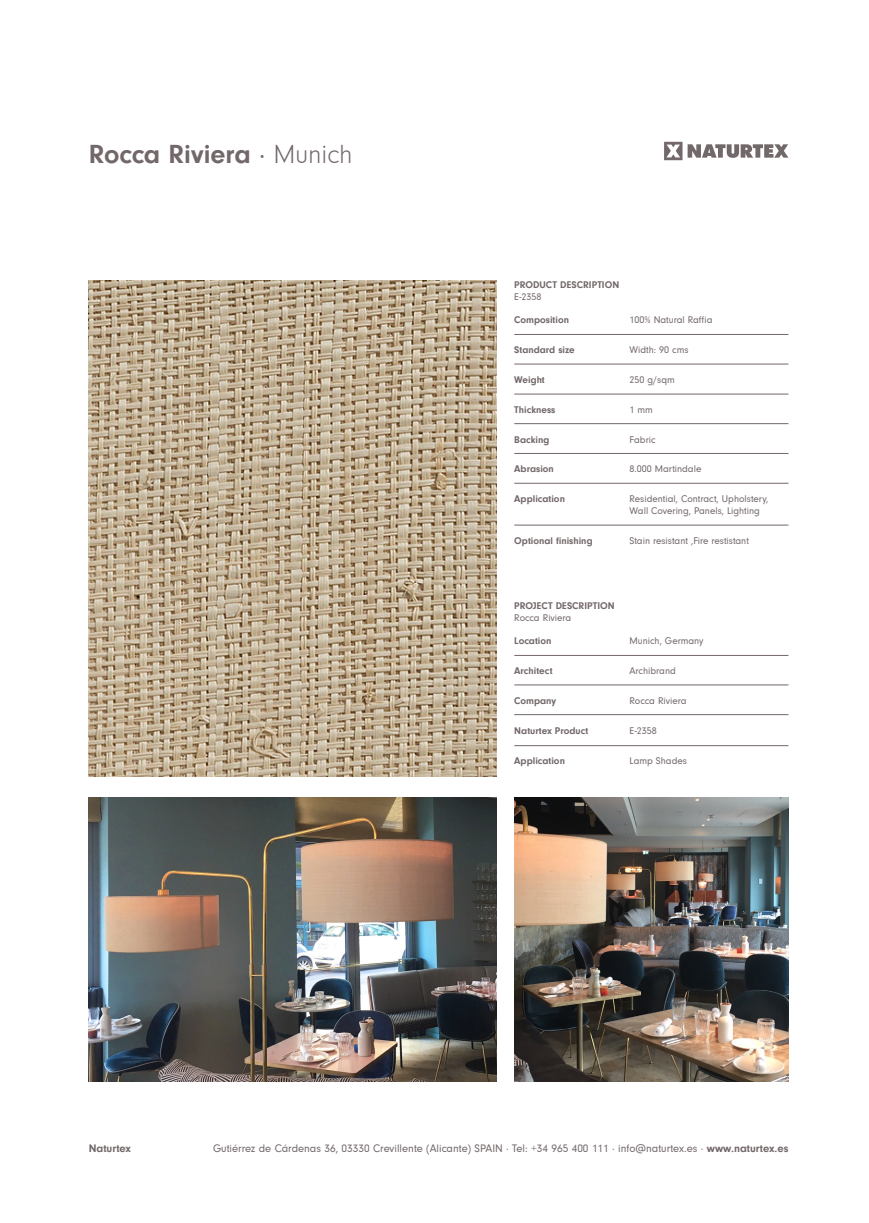
<style>
.page{position:relative;width:869px;height:1223px;background:#fff}
.page>*{position:absolute;margin:0;border:0;box-sizing:border-box;transform-origin:0 0}
.t1{font:700 27px "Neuzeit Gro";color:#736869}
.t2{font:11.25px "Neuzeit Gro";color:#736869}
.t3{font:700 11.25px "Neuzeit Gro";color:#736869}
.t4{font:10px/12px "Neuzeit Gro";color:#736869}
.t5{font:700 10px "Neuzeit Gro";color:#736869}
.s1{font-weight:400}
.s2{font-weight:300}
.s3{font-weight:700}
</style>
<div class="page">
<svg style="left:664px;top:142px;width:124px;height:18px"></svg>
<hr style="left:514px;top:334px;width:274px;height:1px;background:#736869">
<hr style="left:514px;top:655px;width:274px;height:1px;background:#736869">
<hr style="left:514px;top:364px;width:274px;height:1px;background:#736869">
<hr style="left:514px;top:684px;width:274px;height:1px;background:#736869">
<hr style="left:514px;top:714px;width:274px;height:1px;background:#736869">
<hr style="left:514px;top:394px;width:274px;height:1px;background:#736869">
<hr style="left:514px;top:745px;width:274px;height:1px;background:#736869">
<hr style="left:514px;top:453px;width:274px;height:1px;background:#736869">
<hr style="left:514px;top:423px;width:274px;height:1px;background:#736869">
<hr style="left:514px;top:483px;width:274px;height:1px;background:#736869">
<hr style="left:514px;top:525px;width:274px;height:1px;background:#736869">
<img style="left:89px;top:797px;width:407px;height:284px">
<img style="left:514px;top:797px;width:274px;height:284px">
<img style="left:89px;top:280px;width:407px;height:496px">
<p class="t1" style="left:89px;top:139px;width:265px">Rocca Riviera <span class="s1">·</span> <span class="s2">Munich</span></p>
<p class="t5" style="left:514px;top:279px;width:106px">PRODUCT DESCRIPTION</p>
<p class="t4" style="left:514px;top:291px;width:29px">E-2358</p>
<p class="t5" style="left:514px;top:314px;width:56px">Composition</p>
<p class="t4" style="left:629px;top:314px;width:84px">100% Natural Raffia</p>
<p class="t5" style="left:514px;top:344px;width:62px">Standard size</p>
<p class="t4" style="left:629px;top:344px;width:60px">Width: 90 cms</p>
<p class="t5" style="left:514px;top:374px;width:32px">Weight</p>
<p class="t4" style="left:629px;top:374px;width:47px">250 g/sqm</p>
<p class="t5" style="left:514px;top:404px;width:43px">Thickness</p>
<p class="t4" style="left:629px;top:403px;width:25px">1 mm</p>
<p class="t5" style="left:514px;top:434px;width:36px">Backing</p>
<p class="t4" style="left:629px;top:433px;width:28px">Fabric</p>
<p class="t5" style="left:514px;top:463px;width:41px">Abrasion</p>
<p class="t4" style="left:629px;top:463px;width:73px">8.000 Martindale</p>
<p class="t5" style="left:514px;top:493px;width:52px">Application</p>
<p class="t5" style="left:514px;top:535px;width:80px">Optional finishing</p>
<p class="t4" style="left:629px;top:493px;width:140px">Residential, Contract, Upholstery,<br>Wall Covering, Panels, Lighting</p>
<p class="t4" style="left:629px;top:535px;width:121px">Stain resistant ,Fire restistant</p>
<p class="t5" style="left:514px;top:600px;width:102px">PROJECT DESCRIPTION</p>
<p class="t4" style="left:514px;top:612px;width:59px">Rocca Riviera</p>
<p class="t5" style="left:514px;top:635px;width:39px">Location</p>
<p class="t4" style="left:629px;top:635px;width:76px">Munich, Germany</p>
<p class="t5" style="left:514px;top:665px;width:40px">Architect</p>
<p class="t5" style="left:514px;top:695px;width:43px">Company</p>
<p class="t4" style="left:629px;top:665px;width:48px">Archibrand</p>
<p class="t4" style="left:629px;top:694px;width:59px">Rocca Riviera</p>
<p class="t5" style="left:514px;top:724px;width:76px">Naturtex Product</p>
<p class="t4" style="left:629px;top:724px;width:29px">E-2358</p>
<p class="t5" style="left:514px;top:755px;width:52px">Application</p>
<p class="t4" style="left:629px;top:755px;width:59px">Lamp Shades</p>
<p class="t3" style="left:89px;top:1142px;width:44px">Naturtex</p>
<p class="t2" style="left:213px;top:1142px;width:576px">Gutiérrez de Cárdenas 36, 03330 Crevillente (Alicante) SPAIN · Tel: +34 965 400 111 · info@naturtex.es · <span class="s3">www.naturtex.es</span></p>
</div>
